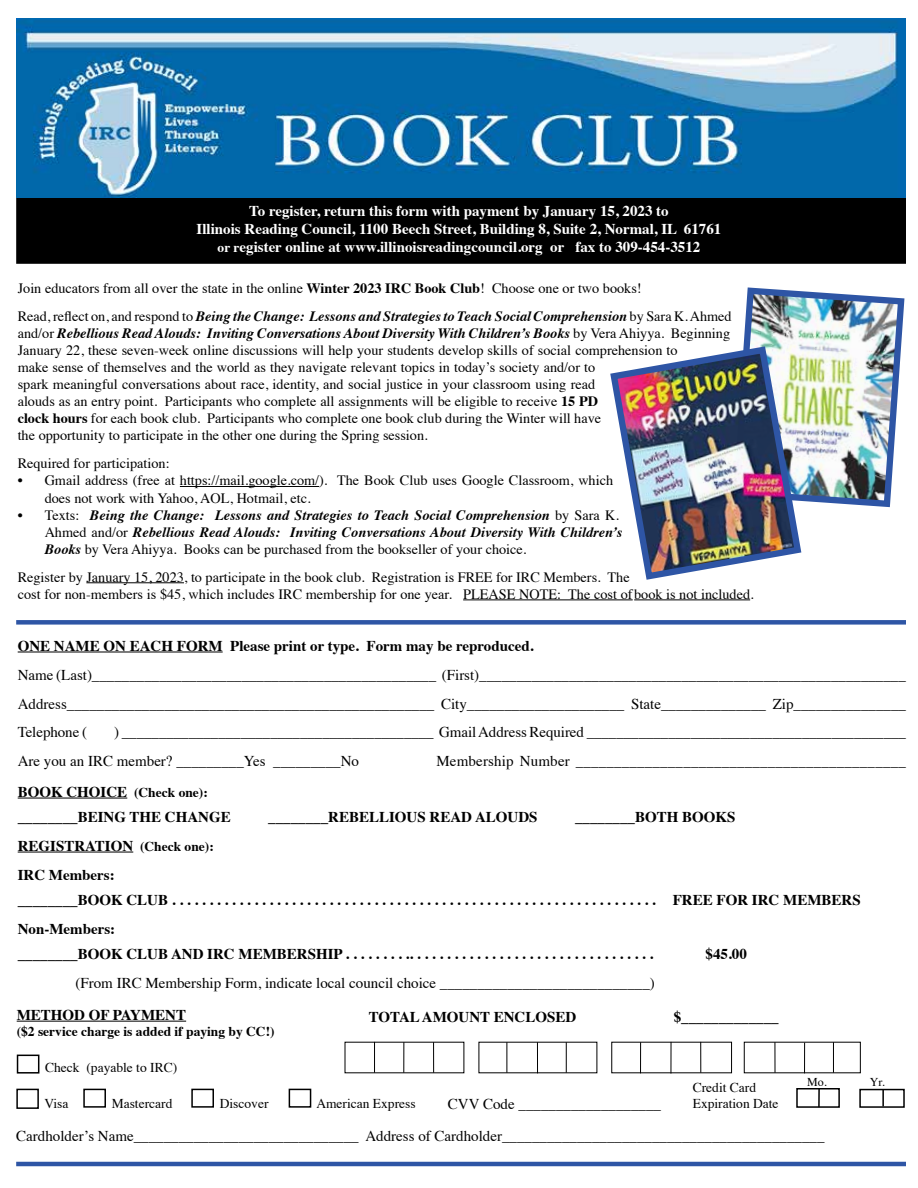
<style>
.page{position:relative;width:918px;height:1188px;background:#fff}
.page>*{position:absolute;margin:0;border:0;box-sizing:border-box;transform-origin:0 0}
.t1{font:15px/28.8px "Times";color:#000;text-align:justify}
.t2{font:700 15px/28.8px "Times";color:#000}
.t3{font:700 15px/18px "Times";color:#fff;text-align:center}
.t4{font:14.25px/17.1px "Times";color:#000}
.t5{font:italic 700 14.25px/17.1px "Times";color:#000}
.t6{font:13.5px/16.2px "Times";color:#000}
.t7{font:700 13.5px "Times";color:#000}
.t8{font:12px "Times";color:#000}
.s1{font-size:13.5px}
.s2{font-weight:700}
.s3{font-weight:700;font-style:italic}
.s4{font-weight:400;font-style:normal}
.s5{font-size:15px}
</style>
<div class="page">
<div style="left:17px;top:192px;width:888px;height:71px;background:#000"></div>
<div style="left:16px;top:191px;width:890px;height:73px;border:2px solid #000"></div>
<hr style="left:18px;top:798px;width:109px;height:1px;background:#000">
<hr style="left:18px;top:852px;width:115px;height:1px;background:#000">
<hr style="left:18px;top:651px;width:205px;height:2px;background:#000">
<hr style="left:180px;top:486px;width:139px;height:1px;background:#000">
<hr style="left:86px;top:582px;width:98px;height:1px;background:#000">
<hr style="left:463px;top:600px;width:170px;height:1px;background:#000">
<hr style="left:634px;top:600px;width:116px;height:1px;background:#000">
<div style="left:16px;top:620px;width:890px;height:5px;background:#2e55a5"></div>
<hr style="left:16px;top:1162px;width:890px;height:4px;background:#2e55a5">
<div style="left:17px;top:1055px;width:22px;height:19px;border:2px solid #000"></div>
<hr style="left:17px;top:1021px;width:169px;height:1px;background:#000">
<div style="left:16px;top:1089px;width:23px;height:20px;border:2px solid #000"></div>
<hr style="left:403px;top:1042px;width:1px;height:31px;background:#000">
<hr style="left:433px;top:1042px;width:1px;height:31px;background:#000">
<hr style="left:374px;top:1042px;width:1px;height:31px;background:#000">
<hr style="left:507px;top:1042px;width:1px;height:31px;background:#000">
<hr style="left:537px;top:1042px;width:1px;height:31px;background:#000">
<hr style="left:566px;top:1042px;width:1px;height:31px;background:#000">
<hr style="left:640px;top:1042px;width:1px;height:31px;background:#000">
<hr style="left:671px;top:1042px;width:1px;height:31px;background:#000">
<hr style="left:700px;top:1042px;width:1px;height:31px;background:#000">
<hr style="left:775px;top:1042px;width:1px;height:31px;background:#000">
<hr style="left:804px;top:1043px;width:1px;height:30px;background:#000">
<hr style="left:833px;top:1042px;width:1px;height:31px;background:#000">
<div style="left:796px;top:1088px;width:44px;height:20px;border:2px solid #000"></div>
<div style="left:859px;top:1089px;width:46px;height:19px;border:2px solid #000"></div>
<svg style="left:818px;top:1089px;width:2px;height:18px"></svg>
<svg style="left:882px;top:1090px;width:2px;height:16px"></svg>
<div style="left:83px;top:1089px;width:23px;height:19px;border:2px solid #000"></div>
<div style="left:191px;top:1089px;width:23px;height:19px;border:2px solid #000"></div>
<div style="left:289px;top:1089px;width:22px;height:19px;border:2px solid #000"></div>
<img style="left:16px;top:18px;width:890px;height:180px">
<img style="left:743px;top:287px;width:162px;height:221px">
<img style="left:610px;top:343px;width:195px;height:237px">
<p class="t3" style="left:197px;top:200px;width:526px">To register, return this form with payment by January 15, 2023 to<br>Illinois Reading Council, 1100 Beech Street, Building 8, Suite 2, Normal, IL 61761 <span class="s1">or r</span>egister online at www.illinoisreadingcouncil.org or fax to 309-454-3512</p>
<p class="t4" style="left:18px;top:273px;width:715px;line-height:27.9px">Join educators from all over the state in the online <span class="s2">Winter 2023 IRC Book Club</span>! Choose one or two books!<br>Read, reflect on, and respond to <span class="s3">Being the Change: Lessons and Strategies to Teach Social Comprehension</span> by Sara K. Ahmed</p>
<p class="t4" style="left:18px;top:323px;width:714px">and/or <span class="s3">Rebellious Read Alouds: Inviting Conversations About Diversity With Children’s Books</span> by Vera Ahiyya. Beginning January 22, these seven-week online discussions will help your students develop skills of social comprehension to<br>make sense of themselves and the world as they navigate relevant topics in today’s society and/or to<br>spark meaningful conversations about race, identity, and social justice in your classroom using read<br>alouds as an entry point. Participants who complete all assignments will be eligible to receive <span class="s2">15 PD<br>clock hours</span> for each book club. Participants who complete one book club during the Winter will have<br>the opportunity to participate in the other one during the Spring session.</p>
<p class="t4" style="left:18px;top:454px;width:153px">Required for participation:</p>
<p class="t4" style="left:45px;top:471px;width:570px;text-indent:-27px">• Gmail address (free at https://mail.google.com/). The Book Club uses Google Classroom, which does not work with Yahoo, AOL, Hotmail, etc.</p>
<p class="t5" style="left:45px;top:505px;width:579px;text-indent:-27px"><span class="s4">• Texts:</span> Being the Change: Lessons and Strategies to Teach Social Comprehension <span class="s4">by Sara K.<br>Ahmed and/or</span> Rebellious Read Alouds: Inviting Conversations About Diversity With Children’s<br>Books <span class="s4">by Vera Ahiyya. Books can be purchased from the bookseller of your choice.</span></p>
<p class="t4" style="left:18px;top:567px;width:738px">Register by January 15, 2023, to participate in the book club. Registration is FREE for IRC Members. The<br>cost for non-members is $45, which includes IRC membership for one year. PLEASE NOTE: The cost of book is not included.</p>
<p class="t2" style="left:18px;top:630px;width:517px">ONE NAME ON EACH FORM Please print or type. Form may be reproduced.</p>
<p class="t1" style="left:18px;top:659px;width:890px">Name (Last)______________________________________________ (First)_________________________________________________________ Address_________________________________________________ City_____________________ State______________ Zip_______________ Telephone (</p>
<p class="t1" style="left:18px;top:717px;width:890px;text-indent:97px">) __________________________________________ Gmail Address Required ___________________________________________<br>Are you an IRC member? _________Yes _________No</p>
<p class="t1" style="left:436px;top:745px;width:471px">Membership Number ___________________________________________</p>
<p class="t7" style="left:18px;top:780px;width:192px"><span class="s5">BOOK CHOICE</span> (Check one):</p>
<p class="t2" style="left:18px;top:801px;width:215px">________BEING THE CHANGE</p>
<p class="t2" style="left:268px;top:801px;width:271px">________REBELLIOUS READ ALOUDS</p>
<p class="t2" style="left:575px;top:801px;width:162px">________BOTH BOOKS</p>
<p class="t2" style="left:18px;top:830px;width:198px">REGISTRATION <span class="s1">(Check one):<br></span>IRC Members:</p>
<p class="t2" style="left:18px;top:884px;width:845px">________BOOK CLUB . . . . . . . . . . . . . . . . . . . . . . . . . . . . . . . . . . . . . . . . . . . . . . . . . . . . . . . . . . . . . . . . . FREE FOR IRC MEMBERS<br>Non-Members:</p>
<p class="t2" style="left:18px;top:938px;width:637px">________BOOK CLUB AND IRC MEMBERSHIP . . . . . . . . .. . . . . . . . . . . . . . . . . . . . . . . . . . . . . . . . .</p>
<p class="t2" style="left:706px;top:938px;width:43px">$45.00</p>
<p class="t1" style="left:75px;top:967px;width:581px">(From IRC Membership Form, indicate local council choice ____________________________)</p>
<p class="t2" style="left:369px;top:1001px;width:209px">TOTAL AMOUNT ENCLOSED</p>
<p class="t2" style="left:674px;top:1001px;width:106px">$_____________</p>
<p class="t2" style="left:17px;top:999px;width:171px">METHOD OF PAYMENT</p>
<p class="t7" style="left:17px;top:1019px;width:259px">($2 service charge is added if paying by CC!)</p>
<p class="t6" style="left:45px;top:1058px;width:133px">Check (payable to IRC)</p>
<p class="t6" style="left:45px;top:1094px;width:25px">Visa</p>
<p class="t6" style="left:112px;top:1094px;width:62px">Mastercard</p>
<p class="t6" style="left:220px;top:1094px;width:50px">Discover</p>
<p class="t6" style="left:316px;top:1094px;width:101px">American Express</p>
<p class="t1" style="left:448px;top:1089px;width:215px">CVV Code ___________________</p>
<p class="t6" style="left:693px;top:1078px;width:87px">Credit Card<br>Expiration Date</p>
<p class="t8" style="left:807px;top:1070px;width:21px">Mo.</p>
<p class="t8" style="left:870px;top:1070px;width:17px">Yr.</p>
<p class="t1" style="left:16px;top:1121px;width:810px">Cardholder’s Name______________________________ Address of Cardholder___________________________________________</p>
</div>
